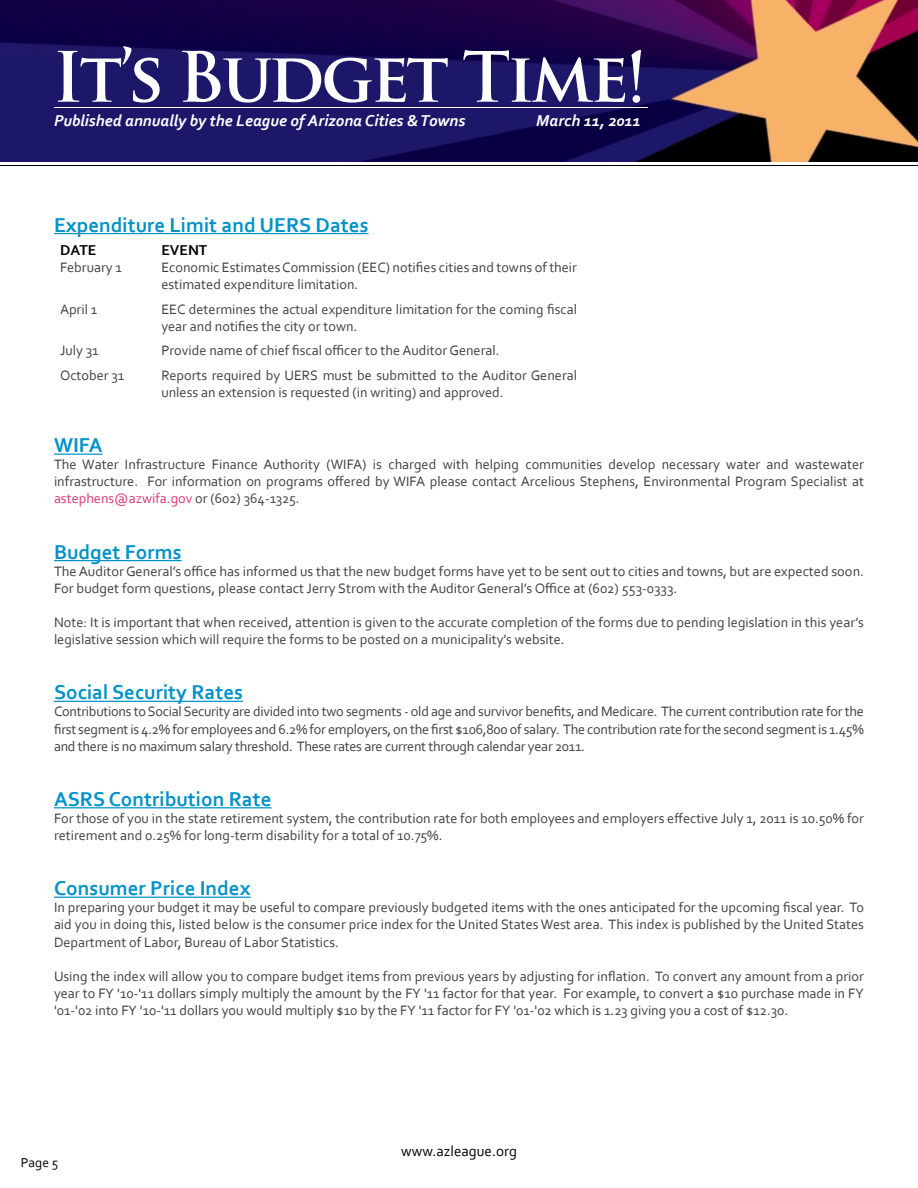
<style>
.page{position:relative;width:918px;height:1188px;background:#fff}
.page>*{position:absolute;margin:0;border:0;box-sizing:border-box;transform-origin:0 0}
.t1{font:700 67.5px "Trajan Pro";letter-spacing:-.05em;color:#fff}
.Heading{font:700 21px "Corbel";color:#0092c8}
.Text{font:700 21px "Corbel";color:#0092c8}
.t2{font:italic 700 16.5px "Corbel";color:#fff}
.t3{font:15px "Corbel";color:#000}
.Text-2{font:700 15px "Corbel";color:#000}
.Text-3{font:14.25px/17.1px "Corbel";color:#414042}
.t4{font:13.5px "Corbel";color:#000}
.s1{color:#da3777}
</style>
<div class="page">
<img style="left:0;top:0;width:918px;height:162px">
<hr style="left:54px;top:107px;width:594px;height:1px;background:#fff">
<hr style="left:0;top:165px;width:918px;height:1px;background:#000">
<hr style="left:54px;top:233px;width:315px;height:1px;background:#0092c8">
<hr style="left:54px;top:454px;width:49px;height:1px;background:#0092c8">
<hr style="left:54px;top:560px;width:128px;height:1px;background:#0092c8">
<hr style="left:54px;top:701px;width:189px;height:1px;background:#0092c8">
<hr style="left:54px;top:807px;width:217px;height:1px;background:#0092c8">
<hr style="left:54px;top:897px;width:197px;height:1px;background:#0092c8">
<h1 class="t1" style="left:52px;top:35px;width:596px">It’s Budget Time!</h1>
<p class="t2" style="left:54px;top:110px;width:413px">Published annually by the League of Arizona Cities &amp; Towns</p>
<p class="t2" style="left:536px;top:110px;width:106px">March 11, 2011</p>
<p class="Heading" style="left:54px;top:212px;width:316px">Expenditure Limit and UERS Dates</p>
<p class="Text-2" style="left:60px;top:240px;width:38px">DATE</p>
<p class="Text-3" style="left:60px;top:258px;width:63px">February 1</p>
<p class="Text-3" style="left:60px;top:300px;width:39px">April 1</p>
<p class="Text-3" style="left:60px;top:342px;width:40px">July 31</p>
<p class="Text-3" style="left:60px;top:366px;width:66px">October 31</p>
<p class="Text-2" style="left:161px;top:240px;width:48px">EVENT</p>
<p class="Text-3" style="left:161px;top:258px;width:417px">Economic Estimates Commission (EEC) notifies cities and towns of their estimated expenditure limitation.</p>
<p class="Text-3" style="left:161px;top:300px;width:417px">EEC determines the actual expenditure limitation for the coming fiscal year and notifies the city or town.</p>
<p class="Text-3" style="left:161px;top:342px;width:340px">Provide name of chief fiscal officer to the Auditor General.</p>
<p class="Text-3" style="left:161px;top:366px;width:417px">Reports required by UERS must be submitted to the Auditor General unless an extension is requested (in writing) and approved.</p>
<p class="Heading" style="left:54px;top:432px;width:50px">WIFA</p>
<p class="Text-3" style="left:54px;top:456px;width:812px;text-align:justify">The Water Infrastructure Finance Authority (WIFA) is charged with helping communities develop necessary water and wastewater infrastructure. For information on programs offered by WIFA please contact Arcelious Stephens, Environmental Program Specialist at <span class="s1">astephens@azwifa.gov</span> or (602) 364-1325.</p>
<p class="Heading" style="left:54px;top:539px;width:129px">Budget Forms</p>
<p class="Text-3" style="left:54px;top:562px;width:812px">The Auditor General’s office has informed us that the new budget forms have yet to be sent out to cities and towns, but are expected soon.<br>For budget form questions, please contact Jerry Strom with the Auditor General’s Office at (602) 553-0333.</p>
<p class="Text-3" style="left:54px;top:613px;width:811px">Note: It is important that when received, attention is given to the accurate completion of the forms due to pending legislation in this year’s legislative session which will require the forms to be posted on a municipality’s website.</p>
<p class="Text" style="left:54px;top:679px;width:191px">Social Security Rates</p>
<p class="Text-3" style="left:54px;top:703px;width:811px;text-align:justify">Contributions to Social Security are divided into two segments - old age and survivor benefits, and Medicare. The current contribution rate for the first segment is 4.2% for employees and 6.2% for employers, on the first $106,800 of salary. The contribution rate for the second segment is 1.45% and there is no maximum salary threshold. These rates are current through calendar year 2011.</p>
<p class="Heading" style="left:54px;top:786px;width:219px">ASRS Contribution Rate</p>
<p class="Text-3" style="left:54px;top:809px;width:811px">For those of you in the state retirement system, the contribution rate for both employees and employers effective July 1, 2011 is 10.50% for retirement and 0.25% for long-term disability for a total of 10.75%.</p>
<p class="Heading" style="left:54px;top:875px;width:198px">Consumer Price Index</p>
<p class="Text-3" style="left:54px;top:899px;width:812px;text-align:justify">In preparing your budget it may be useful to compare previously budgeted items with the ones anticipated for the upcoming fiscal year. To aid you in doing this, listed below is the consumer price index for the United States West area. This index is published by the United States Department of Labor, Bureau of Labor Statistics.</p>
<p class="Text-3" style="left:54px;top:967px;width:811px;text-align:justify">Using the index will allow you to compare budget items from previous years by adjusting for inflation. To convert any amount from a prior year to FY '10-'11 dollars simply multiply the amount by the FY '11 factor for that year. For example, to convert a $10 purchase made in FY '01-'02 into FY '10-'11 dollars you would multiply $10 by the FY '11 factor for FY '01-'02 which is 1.23 giving you a cost of $12.30.</p>
<p class="t4" style="left:21px;top:1155px;width:39px">Page 5</p>
<p class="t3" style="left:401px;top:1141px;width:118px">www.azleague.org</p>
</div>
